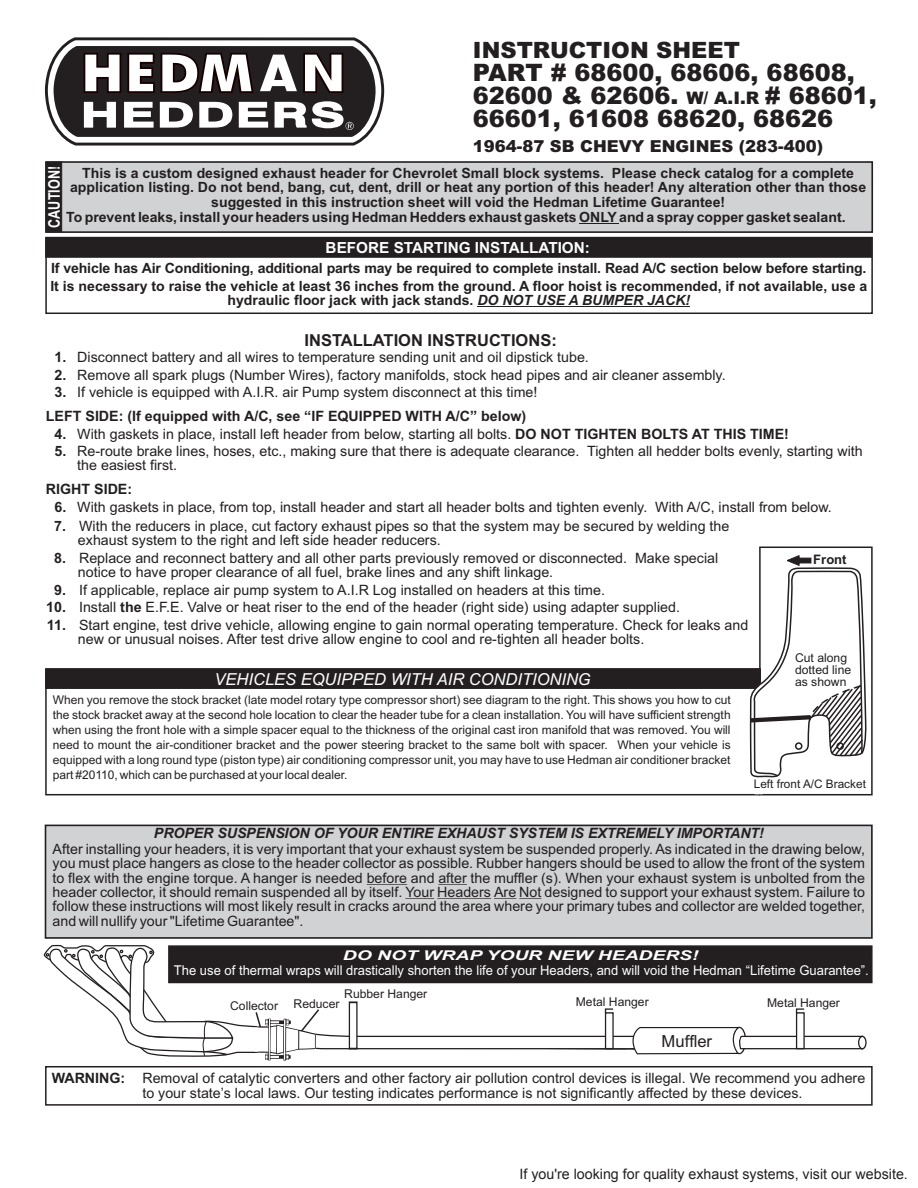
<style>
.page{position:relative;width:918px;height:1188px;background:#fff}
.page>*{position:absolute;margin:0;border:0;box-sizing:border-box;transform-origin:0 0}
.t1{font:700 24px/23px "Arial MT Black";color:#231f20}
.t2{font:700 22.5px "Arial MT Black";color:#231f20}
.t3{font:16.65px "Arial";color:#231f20}
.t4{font:italic 16.5px "Arial";color:#fff}
.t5{font:700 16.5px "Arial MT Black";color:#231f20}
.t6{font:700 16.5px "Arial";color:#231f20}
.t7{font:700 16.05px "Arial";color:#fff;scale:.78 1}
.t8{font:700 15.3px "Arial";color:#fff}
.t9{font:14.25px/14.4px "Arial";color:#231f20}
.t10{font:700 14.25px/17.5px "Arial";color:#231f20}
.t11{font:italic 700 14.25px "Arial";letter-spacing:-.015em;color:#231f20}
.t12{font:700 14.1px/14.2px "Arial";color:#231f20}
.t13{font:13.5px "Arial";color:#fff;scale:.96 1}
.t14{font:italic 700 13.5px "Arial";color:#fff;scale:1.43 1}
.t15{font:700 13.05px "Arial";color:#231f20}
.t16{font:12.15px/12px "Arial";color:#231f20}
.t17{font:12px/15px "Arial";color:#231f20;text-align:justify}
.t18{font:11.85px "Arial";color:#231f20}
.s1{font-size:17.25px}
.s2{font-style:italic}
.s3{font-weight:700}
</style>
<div class="page">
<div style="left:45px;top:668px;width:715px;height:127px;border:2px solid #231f20"></div>
<div style="left:759px;top:547px;width:114px;height:248px;border:2px solid #231f20"></div>
<div style="left:46px;top:669px;width:715px;height:20px;background:#231f20"></div>
<svg style="left:746px;top:555px;width:121px;height:239px"></svg>
<div style="left:46px;top:237px;width:826px;height:20px;background:#231f20"></div>
<hr style="left:477px;top:306px;width:213px;height:1px;background:#231f20">
<div style="left:45px;top:237px;width:828px;height:77px;border:2px solid #231f20"></div>
<svg style="left:44px;top:37px;width:341px;height:109px"></svg>
<svg style="left:858px;top:1036px;width:9px;height:13px"></svg>
<svg style="left:44px;top:944px;width:820px;height:117px"></svg>
<div style="left:45px;top:825px;width:828px;height:114px;background:#d1d2d4;border:2px solid #231f20"></div>
<hr style="left:367px;top:884px;width:40px;height:1px;background:#231f20">
<svg style="left:438px;top:884px;width:29px;height:1px"></svg>
<svg style="left:405px;top:898px;width:29px;height:1px"></svg>
<hr style="left:437px;top:898px;width:54px;height:1px;background:#231f20">
<svg style="left:494px;top:898px;width:48px;height:1px"></svg>
<div style="left:45px;top:1066px;width:828px;height:40px;border:2px solid #231f20"></div>
<div style="left:168px;top:945px;width:705px;height:38px;background:#231f20;border:2px solid #231f20"></div>
<div style="left:45px;top:161px;width:828px;height:72px;background:#d1d2d4;border:2px solid #231f20"></div>
<hr style="left:579px;top:224px;width:40px;height:1px;background:#231f20">
<div style="left:46px;top:162px;width:16px;height:70px;background:#231f20"></div>
<h2 class="t2" style="left:473px;top:42px;width:269px">INSTRUCTION SHEET</h2>
<h1 class="t1" style="left:473px;top:63px;width:405px">PART # 68600, 68606, 68608,<br>62600 &amp; 62606. <span class="s1">W/ A.I.R</span> # 68601,<br>66601, 61608 68620, 68626</h1>
<p class="t5" style="left:473px;top:140px;width:352px">1964-87 SB CHEVY ENGINES (283-400)</p>
<p class="t7" style="left:48px;top:228px;width:80px;rotate:-90deg">CAUTION!</p>
<p class="t12" style="left:70px;top:167px;width:798px;text-align:center">This is a custom designed exhaust header for Chevrolet Small block systems. Please check catalog for a complete application listing. Do not bend, bang, cut, dent, drill or heat any portion of this header! Any alteration other than those suggested in this instruction sheet will void the Hedman Lifetime Guarantee!</p>
<p class="t12" style="left:66px;top:212px;width:781px">To prevent leaks, install your headers using Hedman Hedders exhaust gaskets ONLY and a spray copper gasket sealant.</p>
<p class="t8" style="left:326px;top:241px;width:266px">BEFORE STARTING INSTALLATION:</p>
<p class="t12" style="left:50px;top:261px;width:819px;line-height:17.4px">If vehicle has Air Conditioning, additional parts may be required to complete install. Read A/C section below before starting.<br>It is necessary to raise the vehicle at least 36 inches from the ground. A floor hoist is recommended, if not available, use a</p>
<p class="t12" style="left:227px;top:294px;width:464px">hydraulic floor jack with jack stands. <span class="s2">DO NOT USE A BUMPER JACK!</span></p>
<p class="t6" style="left:305px;top:334px;width:254px">INSTALLATION INSTRUCTIONS:</p>
<p class="t9" style="left:55px;top:350px;width:536px;line-height:17.5px"><span class="s3">1.</span> Disconnect battery and all wires to temperature sending unit and oil dipstick tube.<br><span class="s3">2.</span></p>
<p class="t9" style="left:77px;top:369px;width:650px">Remove all spark plugs (Number Wires), factory manifolds, stock head pipes and air cleaner assembly.</p>
<p class="t10" style="left:46px;top:382px;width:482px;line-height:23.9px;text-indent:9px">3.<br>LEFT SIDE: (If equipped with A/C, see “IF EQUIPPED WITH A/C” below)</p>
<p class="t10" style="left:55px;top:426px;width:13px">4.<br>5.</p>
<p class="t10" style="left:55px;top:482px;width:79px;text-indent:-9px">RIGHT SIDE:<br>6.</p>
<p class="t9" style="left:77px;top:386px;width:462px">If vehicle is equipped with A.I.R. air Pump system disconnect at this time!</p>
<p class="t9" style="left:77px;top:426px;width:787px;line-height:17.5px">With gaskets in place, install left header from below, starting all bolts. <span class="s3">DO NOT TIGHTEN BOLTS AT THIS TIME!<br></span>Re-route brake lines, hoses, etc., making sure that there is adequate clearance. Tighten all hedder bolts evenly, starting with</p>
<p class="t9" style="left:77px;top:459px;width:101px">the easiest first.</p>
<p class="t9" style="left:77px;top:501px;width:756px">With gaskets in place, from top, install header and start all header bolts and tighten evenly. With A/C, install from below.</p>
<p class="t9" style="left:78px;top:520px;width:653px;text-indent:-24px"><span class="s3">7.</span> With the reducers in place, cut factory exhaust pipes so that the system may be secured by welding the exhaust system to the right and left side header reducers.</p>
<p class="t10" style="left:54px;top:550px;width:13px">8.</p>
<p class="t9" style="left:54px;top:584px;width:552px"><span class="s3">9.</span> If applicable, replace air pump system to A.I.R Log installed on he ders at this time.</p>
<p class="t9" style="left:78px;top:552px;width:642px">Replace and reconnect battery and all other parts previously removed or disconnected. Make special notice to have proper clearance of all fuel, brake lines and any shift linkage.</p>
<p class="t9" style="left:78px;top:619px;width:672px">Start engine, test drive vehicle, allowing engine to gain normal operating temperature. Check for leaks and new or unusual noises. After test drive allow engine to cool and re-tighten all he der bolts.</p>
<p class="t15" style="left:813px;top:555px;width:35px">Front</p>
<p class="t9" style="left:493px;top:584px;width:9px">a</p>
<p class="t9" style="left:46px;top:600px;width:635px;line-height:17.5px"><span class="s3">10.</span> Install <span class="s3">the</span> E.F.E. Valve or heat riser to the end of the header (right side) using adapter supplied.<br><span class="s3">11.</span></p>
<p class="t9" style="left:578px;top:633px;width:9px">a</p>
<p class="t4" style="left:215px;top:673px;width:378px">VEHICLES EQUIPPED WITH AIR CONDITIONING</p>
<p class="t17" style="left:53px;top:694px;width:679px">When you remove the stock bracket (late model rotary type compressor short) see diagram to the right. This shows you how to cut the stock bracket away at the second hole location to clear the header tube for a clean installation. You will have sufficient strength when using the front hole with a simple spacer equal to the thickness of the original cast iron manifold that was removed. You will need to mount the air-conditioner bracket and the power steering bracket to the same bolt with spacer. When your vehicle is equipped with a long round type (piston type) air conditioning compressor unit, you may have to use Hedman air conditioner bracket part #20110, which can be purchased at your local dealer.</p>
<p class="t16" style="left:795px;top:652px;width:58px">Cut along dotted line as shown</p>
<p class="t18" style="left:754px;top:780px;width:114px">Left front A/C Bracket</p>
<p class="t11" style="left:154px;top:828px;width:612px">PROPER SUSPENSION OF YOUR ENTIRE EXHAUST SYSTEM IS EXTREMELY IMPORTANT!</p>
<p class="t9" style="left:53px;top:843px;width:814px;text-align:justify">After installing your headers, it is very important that your exhaust system be suspended properly. As indicated in the drawing below, you must place hangers as close to the header collector as possible. Rubber hangers should be used to allow the front of the system to flex with the engine torque. A hanger is needed before and after the muffler (s). When your exhaust system is unbolted from the header collector, it should remain suspended all by itself. Your Headers Are Not designed to support your exhaust system. Failure to follow these instructions will most likely result in cracks around the area where your primary tubes and collector are welded together, and will nullify your "Lifetime Guarantee".</p>
<p class="t14" style="left:343px;top:950px;width:250px">DO NOT WRAP YOUR NEW HEADERS!</p>
<p class="t13" style="left:174px;top:965px;width:726px">The use of thermal wraps will drastically shorten the life of your Headers, and will void the Hedman “Lifetime Guarantee”.</p>
<p class="t16" style="left:344px;top:989px;width:85px">Rubber Hanger</p>
<p class="t16" style="left:576px;top:997px;width:74px">Metal Hanger</p>
<p class="t16" style="left:230px;top:1001px;width:49px">Collector</p>
<p class="t16" style="left:294px;top:998px;width:47px">Reducer</p>
<p class="t16" style="left:767px;top:998px;width:74px">Metal Hanger</p>
<p class="t3" style="left:662px;top:1034px;width:52px">Muffler</p>
<p class="t9" style="left:142px;top:1071px;width:724px;line-height:15.3px;text-indent:-91px"><span class="s3">WARNING:</span> Removal of catalytic converters and other factory air pollution control devices is illegal. We recommend you adhere to your state’s local laws. Our testing indicates performance is not significantly affected by these devices.</p>
<p class="t9" style="left:520px;top:1166px;width:390px">If you're looking for quality exhaust systems, visit our website.</p>
</div>
